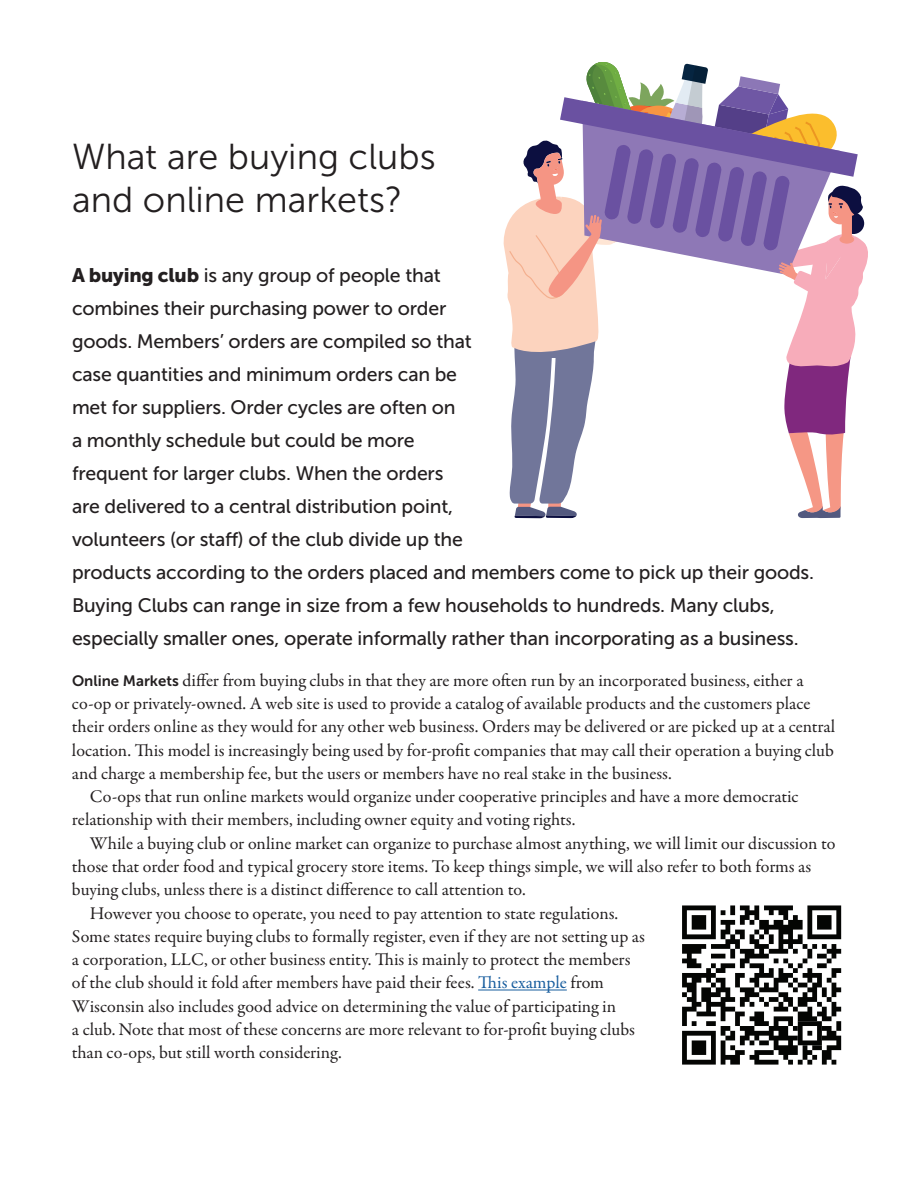
<style>
.page{position:relative;width:918px;height:1188px;background:#fff}
.page>*{position:absolute;margin:0;border:0;box-sizing:border-box;transform-origin:0 0}
.t1{font:36px/43.2px "Museo Sans 300";color:#231f20}
.t2{font:19.5px/33px "Museo Sans 500";letter-spacing:-.01em;color:#231f20}
.t3{font:18px "Garamond Premr Pro";letter-spacing:-.005em;color:#231f20}
.s1{font-family:"Museo Sans 900"}
.s2{font-family:"Museo Sans 700";font-size:15px}
.s3{color:#175d9e}
</style>
<div class="page">
<hr style="left:478px;top:990px;width:89px;height:1px;background:#175d9e">
<svg style="left:682px;top:905px;width:159px;height:160px"></svg>
<svg style="left:503px;top:62px;width:365px;height:456px"></svg>
<h1 class="t1" style="left:72px;top:135px;width:365px">What are buying clubs and online markets?</h1>
<p class="t2" style="left:72px;top:259px;width:744px"><span class="s1">A buying club</span> is any group of people that<br>combines their purchasing power to order<br>goods. Members’ orders are compiled so that<br>case quantities and minimum orders can be<br>met for suppliers. Order cycles are often on<br>a monthly schedule but could be more<br>frequent for larger clubs. When the orders<br>are delivered to a central distribution point,<br>volunteers (or staff) of the club divide up the<br>products according to the orders placed and members come to pick up their goods.<br>Buying Clubs can range in size from a few households to hundreds. Many clubs, especially smaller ones, operate informally rather than incorporating as a business.</p>
<p class="t3" style="left:72px;top:669px;width:733px"><span class="s2">Online Markets</span> differ from buying clubs in that they are more often run by an incorporated business, either a</p>
<p class="t3" style="left:72px;top:693px;width:740px">co-op or privately-owned. A web site is used to provide a catalog of available products and the customers place</p>
<p class="t3" style="left:72px;top:716px;width:765px">their orders online as they would for any other web business. Orders may be delivered or are picked up at a central</p>
<p class="t3" style="left:72px;top:739px;width:763px">location. This model is increasingly being used by for-profit companies that may call their operation a buying club</p>
<p class="t3" style="left:72px;top:762px;width:601px">and charge a membership fee, but the users or members have no real stake in the business.</p>
<p class="t3" style="left:90px;top:786px;width:710px">Co-ops that run online markets would organize under cooperative principles and have a more democratic</p>
<p class="t3" style="left:72px;top:809px;width:505px">relationship with their members, including owner equity and voting rights.</p>
<p class="t3" style="left:90px;top:832px;width:747px">While a buying club or online market can organize to purchase almost anything, we will limit our discussion to</p>
<p class="t3" style="left:72px;top:855px;width:741px">those that order food and typical grocery store items. To keep things simple, we will also refer to both forms as</p>
<p class="t3" style="left:72px;top:879px;width:455px">buying clubs, unless there is a distinct difference to call attention to.</p>
<p class="t3" style="left:90px;top:902px;width:530px">However you choose to operate, you need to pay attention to state regulations.</p>
<p class="t3" style="left:72px;top:925px;width:574px">Some states require buying clubs to formally register, even if they are not setting up as</p>
<p class="t3" style="left:72px;top:948px;width:560px">a corporation, LLC, or other business entity. This is mainly to protect the members</p>
<p class="t3" style="left:72px;top:972px;width:534px">of the club should it fold after members have paid their fees. <span class="s3">This example</span> from</p>
<p class="t3" style="left:72px;top:995px;width:546px">Wisconsin also includes good advice on determining the value of participating in</p>
<p class="t3" style="left:72px;top:1018px;width:564px">a club. Note that most of these concerns are more relevant to for-profit buying clubs</p>
<p class="t3" style="left:72px;top:1042px;width:271px">than co-ops, but still worth considering.</p>
</div>
